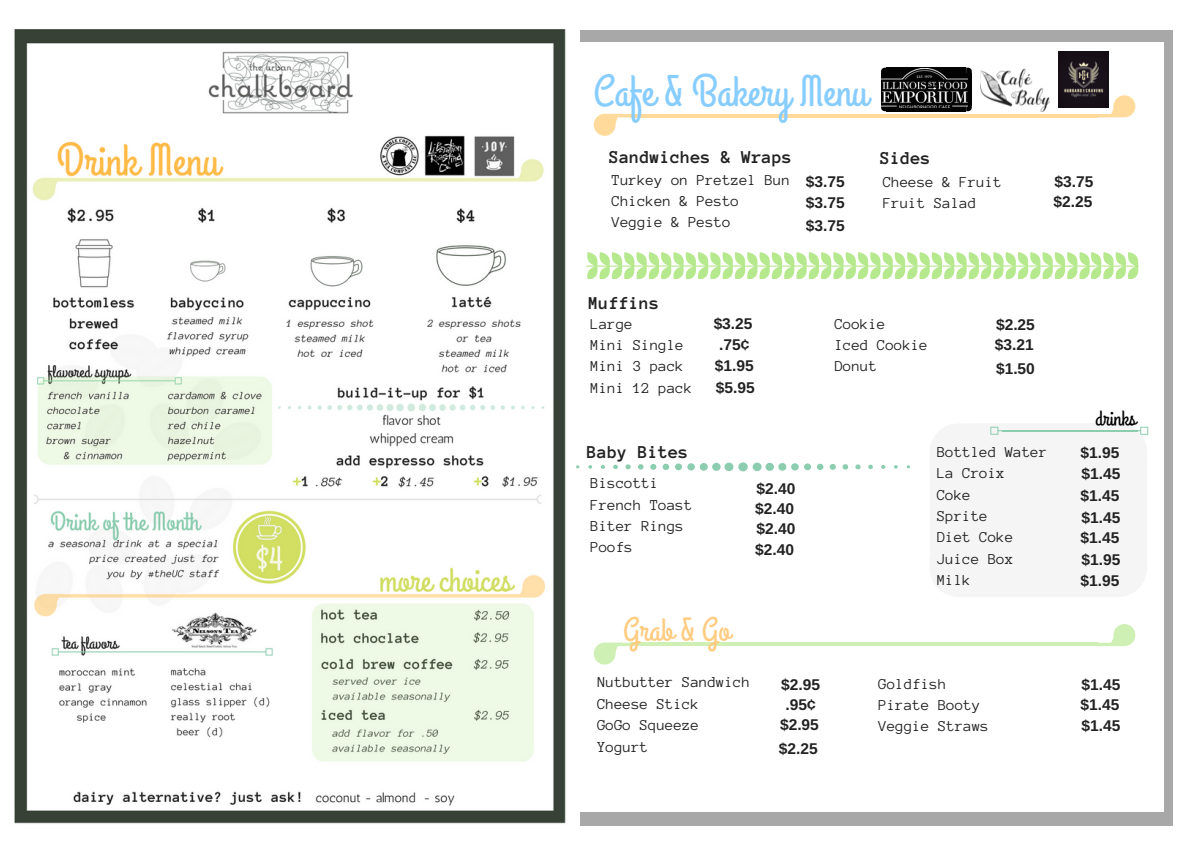
<style>
.page{position:relative;width:1188px;height:864px;background:#fff}
.page>*{position:absolute;margin:0;border:0;box-sizing:border-box;transform-origin:0 0}
.t1{font:43.65px "Grand Hotel";color:#88cdff}
.t2{font:32.7px "Grand Hotel";color:#ffcc81}
.t3{font:21.75px "Grand Hotel";color:#020302}
.t4{font:700 18.75px "Anonymous Pro";color:#222}
.t5{font:15.6px/21.3px "Anonymous Pro";color:#222}
.t6{font:700 15.6px/20.2px "Arimo";color:#222}
.s1{font-family:"Arimo";font-weight:700}
</style>
<div class="page">
<div style="left:1149px;top:801px;width:24px;height:25px;background:#a8a8a8"></div>
<div style="left:1149px;top:54px;width:24px;height:748px;background:#a8a8a8"></div>
<div style="left:543px;top:801px;width:607px;height:25px;background:#a8a8a8"></div>
<div style="left:1149px;top:31px;width:24px;height:24px;background:#a8a8a8"></div>
<div style="left:543px;top:31px;width:607px;height:24px;background:#a8a8a8"></div>
<div style="left:450px;top:43px;width:713px;height:769px;background:#fff"></div>
<img style="left:14px;top:29px;width:565px;height:797px">
<hr style="left:631px;top:114px;width:467px;height:3px;background:#ffbd4a">
<svg style="left:594px;top:114px;width:38px;height:22px"></svg>
<svg style="left:1097px;top:95px;width:38px;height:22px"></svg>
<svg style="left:1059px;top:52px;width:49px;height:56px;background:#2c2529"></svg>
<img style="left:981px;top:68px;width:69px;height:43px">
<svg style="left:966px;top:68px;width:6px;height:6px"></svg>
<div style="left:966px;top:74px;width:6px;height:32px;background:#020302"></div>
<svg style="left:887px;top:68px;width:79px;height:1px"></svg>
<svg style="left:881px;top:74px;width:1px;height:32px"></svg>
<div style="left:887px;top:106px;width:79px;height:5px;background:#020302"></div>
<svg style="left:881px;top:106px;width:6px;height:5px"></svg>
<svg style="left:966px;top:106px;width:6px;height:5px"></svg>
<img style="left:882px;top:69px;width:85px;height:39px">
<svg style="left:586px;top:252px;width:552px;height:27px"></svg>
<div style="left:1102px;top:470px;width:45px;height:87px;background:#f5f5f5"></div>
<div style="left:973px;top:470px;width:131px;height:87px;background:#f5f5f5"></div>
<div style="left:973px;top:423px;width:131px;height:48px;background:#f5f5f5"></div>
<div style="left:930px;top:470px;width:45px;height:87px;background:#f5f5f5"></div>
<div style="left:973px;top:555px;width:131px;height:42px;background:#f5f5f5"></div>
<hr style="left:1002px;top:430px;width:136px;height:1px;background:#8ccdb0">
<svg style="left:1102px;top:426px;width:46px;height:9px"></svg>
<svg style="left:990px;top:427px;width:12px;height:8px"></svg>
<div style="left:738px;top:462px;width:10px;height:9px;background:#8ccdb0;border-radius:50%"></div>
<div style="left:753px;top:463px;width:9px;height:8px;background:#8ccdb0;border-radius:50%"></div>
<div style="left:765px;top:463px;width:9px;height:8px;background:#8ccdb0;border-radius:50%"></div>
<svg style="left:778px;top:463px;width:21px;height:8px"></svg>
<div style="left:804px;top:463px;width:7px;height:7px;background:#8ccdb0;border-radius:50%"></div>
<svg style="left:817px;top:464px;width:6px;height:6px"></svg>
<svg style="left:830px;top:464px;width:6px;height:6px"></svg>
<svg style="left:843px;top:464px;width:5px;height:6px"></svg>
<svg style="left:855px;top:464px;width:6px;height:5px"></svg>
<svg style="left:868px;top:465px;width:5px;height:4px"></svg>
<svg style="left:881px;top:465px;width:4px;height:4px"></svg>
<svg style="left:894px;top:465px;width:4px;height:4px"></svg>
<div style="left:725px;top:463px;width:8px;height:8px;background:#8ccdb0;border-radius:50%"></div>
<div style="left:712px;top:463px;width:9px;height:8px;background:#8ccdb0;border-radius:50%"></div>
<svg style="left:700px;top:463px;width:8px;height:8px"></svg>
<div style="left:687px;top:463px;width:8px;height:7px;background:#8ccdb0;border-radius:50%"></div>
<div style="left:675px;top:463px;width:7px;height:7px;background:#8ccdb0;border-radius:50%"></div>
<svg style="left:663px;top:464px;width:6px;height:6px"></svg>
<svg style="left:650px;top:464px;width:6px;height:6px"></svg>
<svg style="left:638px;top:464px;width:6px;height:6px"></svg>
<svg style="left:626px;top:464px;width:5px;height:5px"></svg>
<svg style="left:613px;top:465px;width:5px;height:4px"></svg>
<svg style="left:601px;top:465px;width:4px;height:4px"></svg>
<svg style="left:588px;top:465px;width:4px;height:4px"></svg>
<hr style="left:631px;top:643px;width:467px;height:3px;background:#b6e88e">
<svg style="left:594px;top:643px;width:38px;height:22px"></svg>
<svg style="left:1097px;top:624px;width:38px;height:22px"></svg>
<h1 class="t1" style="left:594px;top:63px;width:276px">Cafe &amp; Bakery Menu</h1>
<p class="t4" style="left:609px;top:149px;width:185px">Sandwiches &amp; Wraps</p>
<p class="t5" style="left:612px;top:169px;width:234px">Turkey on Pretzel Bun <span class="s1">$3.75<br></span>Chicken &amp; Pesto<br>Veggie &amp; Pesto</p>
<p class="t6" style="left:806px;top:191px;width:40px;line-height:22.5px">$3.75 $3.75</p>
<p class="t4" style="left:880px;top:150px;width:52px">Sides</p>
<p class="t5" style="left:883px;top:172px;width:120px">Cheese &amp; Fruit<br>Fruit Salad</p>
<p class="t6" style="left:1053px;top:171px;width:42px">$3.75 $2.25</p>
<p class="t4" style="left:588px;top:295px;width:73px">Muffins</p>
<p class="t5" style="left:591px;top:313px;width:103px">Large<br>Mini Single<br>Mini 3 pack<br>Mini 12 pack</p>
<p class="t6" style="left:714px;top:313px;width:40px">$3.25</p>
<p class="t6" style="left:715px;top:334px;width:42px;line-height:21.3px">.75¢ $1.95 $5.95</p>
<p class="t4" style="left:587px;top:443px;width:103px">Baby Bites</p>
<p class="t5" style="left:591px;top:473px;width:103px">Biscotti<br>French Toast<br>Biter Rings<br>Poofs</p>
<p class="t6" style="left:755px;top:478px;width:42px;text-align:justify">$2.40 $2.40 $2.40 $2.40</p>
<p class="t5" style="left:835px;top:313px;width:95px">Cookie<br>Iced Cookie<br>Donut</p>
<p class="t6" style="left:995px;top:314px;width:42px">$2.25 $3.21</p>
<p class="t6" style="left:996px;top:358px;width:40px">$1.50</p>
<h3 class="t3" style="left:1095px;top:405px;width:42px">drinks</h3>
<p class="t5" style="left:937px;top:442px;width:112px">Bottled Water<br>La Croix<br>Coke<br>Sprite<br>Diet Coke<br>Juice Box<br>Milk</p>
<p class="t6" style="left:1080px;top:442px;width:42px;line-height:21.8px;text-align:justify">$1.95 $1.45 $1.45 $1.45</p>
<p class="t6" style="left:1080px;top:528px;width:40px">$1.45</p>
<p class="t6" style="left:1080px;top:549px;width:42px;line-height:21.3px">$1.95 $1.95</p>
<h2 class="t2" style="left:623px;top:609px;width:109px">Grab &amp; Go</h2>
<p class="t5" style="left:597px;top:672px;width:154px">Nutbutter Sandwich<br>Cheese Stick<br>GoGo Squeeze<br>Yogurt</p>
<p class="t5" style="left:879px;top:673px;width:112px">Goldfish<br>Pirate Booty<br>Veggie Straws</p>
<p class="t6" style="left:780px;top:674px;width:42px;text-align:center">$2.95 .95¢ $2.95</p>
<p class="t6" style="left:779px;top:738px;width:40px">$2.25</p>
<p class="t6" style="left:1080px;top:674px;width:42px;line-height:20.9px;text-align:justify">$1.45 $1.45 $1.45</p>
</div>
